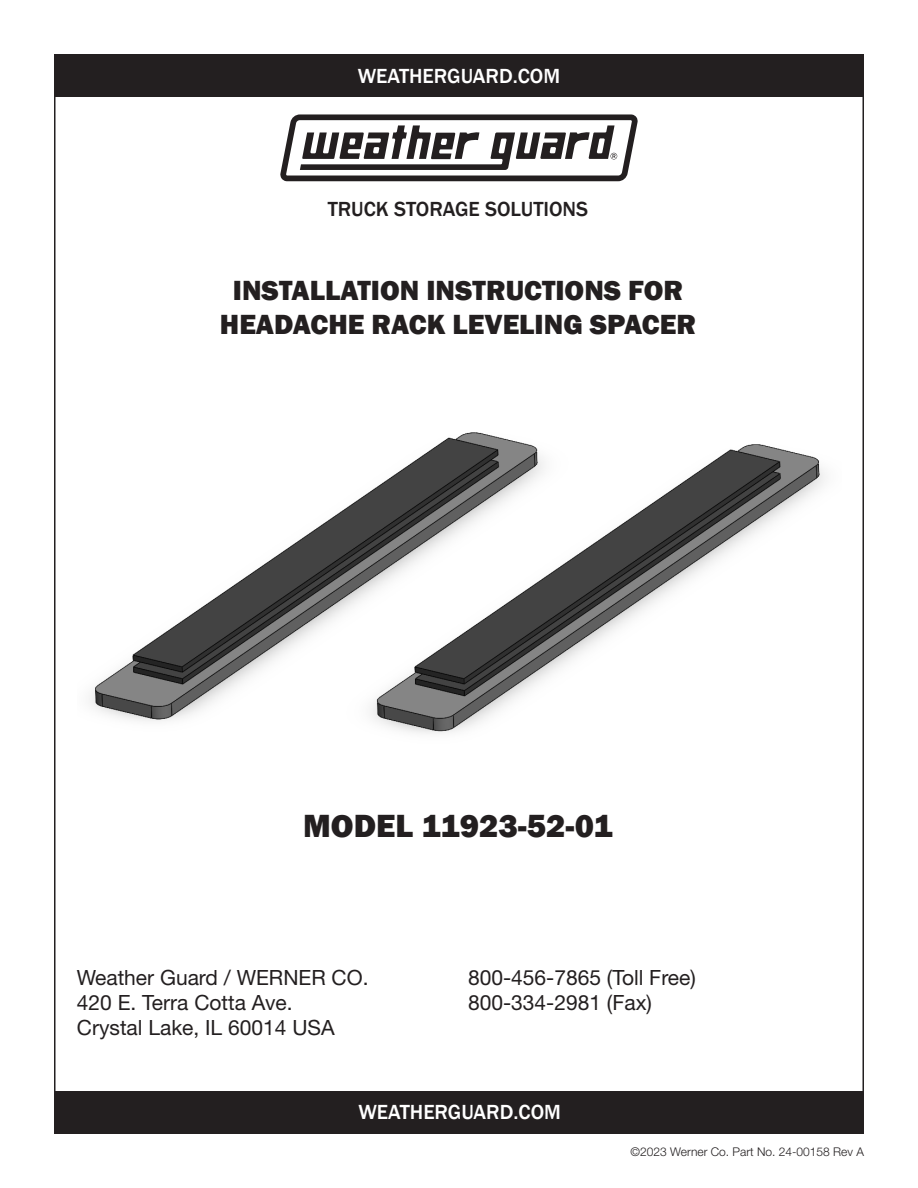
<style>
.page{position:relative;width:918px;height:1188px;background:#fff}
.page>*{position:absolute;margin:0;border:0;box-sizing:border-box;transform-origin:0 0}
.t1{font:800 33px "Franklin Gothic";color:#231f20}
.t2{font:800 28.5px/34.2px "Franklin Gothic";color:#231f20;text-align:center}
.t3{font:21px "Helvetica Neue LT Std";color:#231f20}
.t4{font:500 21px "Franklin Gothic";color:#fff}
.t5{font:500 21px "Franklin Gothic";color:#231f20}
.t6{font:300 12px "Helvetica Neue LT Std";color:#231f20}
</style>
<div class="page">
<div style="left:55px;top:55px;width:808px;height:42px;background:#231f20"></div>
<svg style="left:280px;top:114px;width:358px;height:67px"></svg>
<img style="left:89px;top:432px;width:736px;height:302px">
<div style="left:56px;top:1092px;width:808px;height:42px;background:#231f20"></div>
<p class="t4" style="left:358px;top:63px;width:204px">WEATHERGUARD.COM</p>
<p class="t5" style="left:328px;top:196px;width:262px">TRUCK STORAGE SOLUTIONS</p>
<p class="t2" style="left:220px;top:273px;width:478px">INSTALLATION INSTRUCTIONS FOR<br>HEADACHE RACK LEVELING SPACER</p>
<p class="t1" style="left:303px;top:805px;width:311px">MODEL 11923-52-01</p>
<p class="t3" style="left:77px;top:965px;width:293px">Weather Guard / WERNER CO.</p>
<p class="t3" style="left:77px;top:990px;width:217px">420 E. Terra Cotta Ave.</p>
<p class="t3" style="left:77px;top:1015px;width:259px">Crystal Lake, IL 60014 USA</p>
<p class="t3" style="left:468px;top:965px;width:229px">800-456-7865 (Toll Free)</p>
<p class="t3" style="left:468px;top:990px;width:186px">800-334-2981 (Fax)</p>
<p class="t4" style="left:358px;top:1099px;width:204px">WEATHERGUARD.COM</p>
<p class="t6" style="left:630px;top:1144px;width:235px">©2023 Werner Co. Part No. 24-00158 Rev A</p>
</div>
